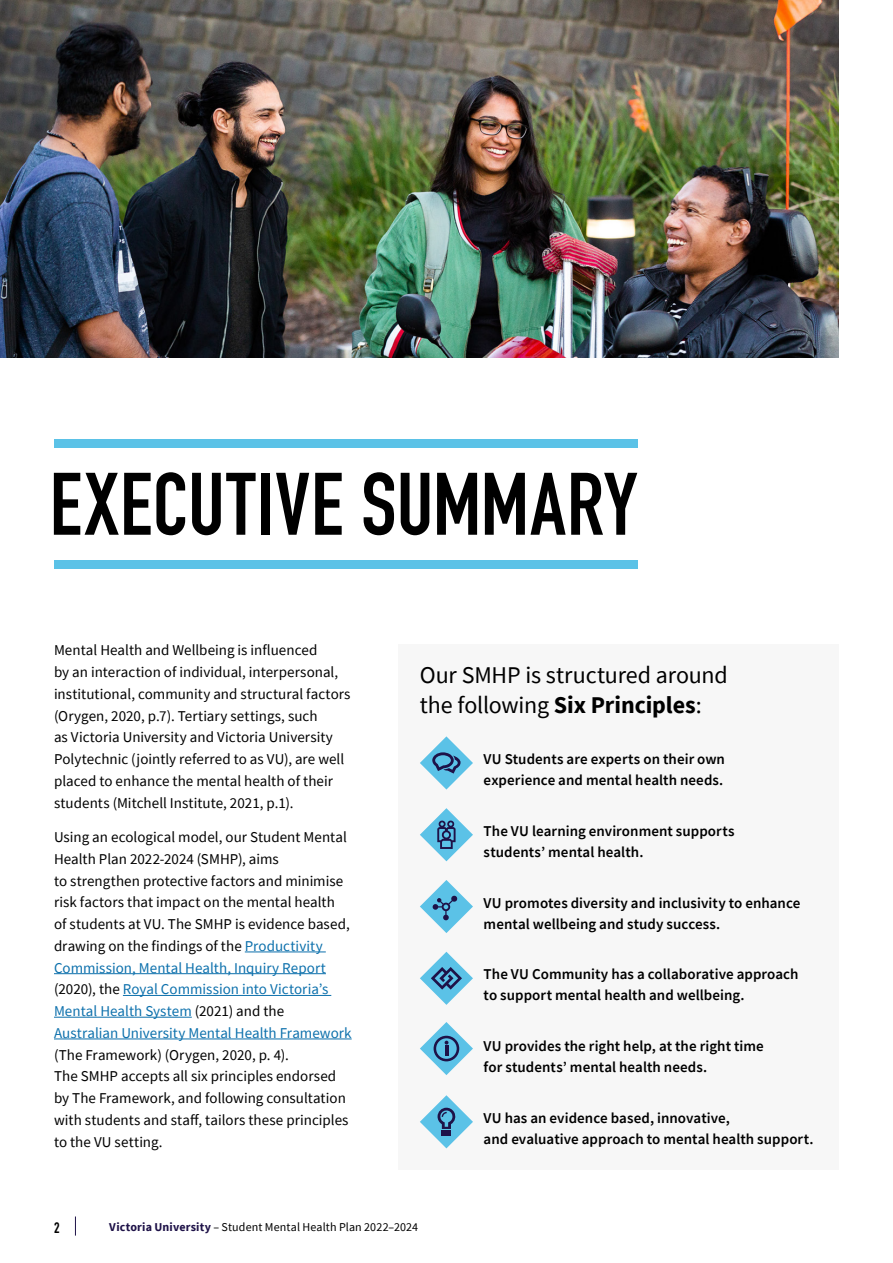
<style>
.page{position:relative;width:893px;height:1263px;background:#fff}
.page>*{position:absolute;margin:0;border:0;box-sizing:border-box;transform-origin:0 0}
.t1{font:87px "DIN Engschrift LT Pro";letter-spacing:.01em;color:#000}
.t2{font:24px/30px "Source Sans Pro";letter-spacing:-.005em;color:#000}
.t3{font:15px/21.8px "Source Sans Pro";color:#000}
.t4{font:600 15px/21px "Source Sans Pro";letter-spacing:.005em;color:#000}
.t5{font:15px "DIN Engschrift LT Pro";color:#000}
.t6{font:12px "Source Sans Pro";letter-spacing:.01em;color:#000}
.s1{color:#0c70ac}
.s2{font-weight:700}
.s3{font-weight:700;color:#1e1248}
</style>
<div class="page">
<img style="left:0;top:0;width:839px;height:358px">
<svg style="left:75px;top:1216px;width:1px;height:19px"></svg>
<hr style="left:245px;top:951px;width:81px;height:1px;background:#0c70ac">
<hr style="left:54px;top:973px;width:272px;height:1px;background:#0c70ac">
<hr style="left:123px;top:995px;width:208px;height:1px;background:#0c70ac">
<hr style="left:54px;top:1017px;width:138px;height:1px;background:#0c70ac">
<hr style="left:54px;top:1038px;width:298px;height:1px;background:#0c70ac">
<div style="left:54px;top:439px;width:584px;height:8px;background:#5bc2e7"></div>
<div style="left:54px;top:560px;width:584px;height:9px;background:#5bc2e7"></div>
<div style="left:399px;top:644px;width:440px;height:525px;background:#f7f7f7"></div>
<svg style="left:420px;top:736px;width:53px;height:53px"></svg>
<svg style="left:420px;top:808px;width:53px;height:53px"></svg>
<svg style="left:420px;top:880px;width:53px;height:53px"></svg>
<svg style="left:420px;top:952px;width:53px;height:53px"></svg>
<svg style="left:420px;top:1022px;width:53px;height:53px"></svg>
<svg style="left:420px;top:1095px;width:53px;height:53px"></svg>
<h1 class="t1" style="left:50px;top:453px;width:589px">EXECUTIVE SUMMARY</h1>
<p class="t3" style="left:54px;top:639px;width:298px">Mental Health and Wellbeing is influenced<br>by an interaction of individual, interpersonal, institutional, community and structural factors (Orygen, 2020, p.7). Tertiary settings, such<br>as Victoria University and Victoria University Polytechnic (jointly referred to as VU), are well placed to enhance the mental health of their students (Mitchell Institute, 2021, p.1).</p>
<p class="t3" style="left:54px;top:826px;width:299px">Using an ecological model, our Student Mental Health Plan 2022-2024 (SMHP), aims<br>to strengthen protective factors and minimise risk factors that impact on the mental health<br>of students at VU. The SMHP is evidence based, drawing on the findings of the <span class="s1">Productivity Commission, Mental Health, Inquiry Report </span>(2020), the <span class="s1">Royal Commission into Victoria’s Mental Health System</span> (2021) and the <span class="s1">Australian University Mental Health Framework</span></p>
<p class="t3" style="left:54px;top:1043px;width:296px">(The Framework) (Orygen, 2020, p. 4).<br>The SMHP accepts all six principles endorsed by The Framework, and following consultation with students and staff, tailors these principles to the VU setting.</p>
<h2 class="t2" style="left:420px;top:660px;width:310px">Our SMHP is structured around the following <span class="s2">Six Principles</span>:</h2>
<p class="t4" style="left:484px;top:748px;width:243px">VU Students are experts on their own experience and mental health needs.</p>
<p class="t4" style="left:484px;top:820px;width:253px">The VU learning environment supports students’ mental health.</p>
<p class="t4" style="left:484px;top:892px;width:318px">VU promotes diversity and inclusivity to enhance mental wellbeing and study success.</p>
<p class="t4" style="left:484px;top:964px;width:316px">The VU Community has a collaborative approach to support mental health and wellbeing.</p>
<p class="t4" style="left:484px;top:1035px;width:282px">VU provides the right help, at the right time for students’ mental health needs.</p>
<p class="t4" style="left:484px;top:1107px;width:331px">VU has an evidence based, innovative,<br>and evaluative approach to mental health support.</p>
<p class="t5" style="left:54px;top:1218px;width:7px">2</p>
<p class="t6" style="left:109px;top:1219px;width:310px"><span class="s3">Victoria University</span> – Student Mental Health Plan 2022–2024</p>
</div>
